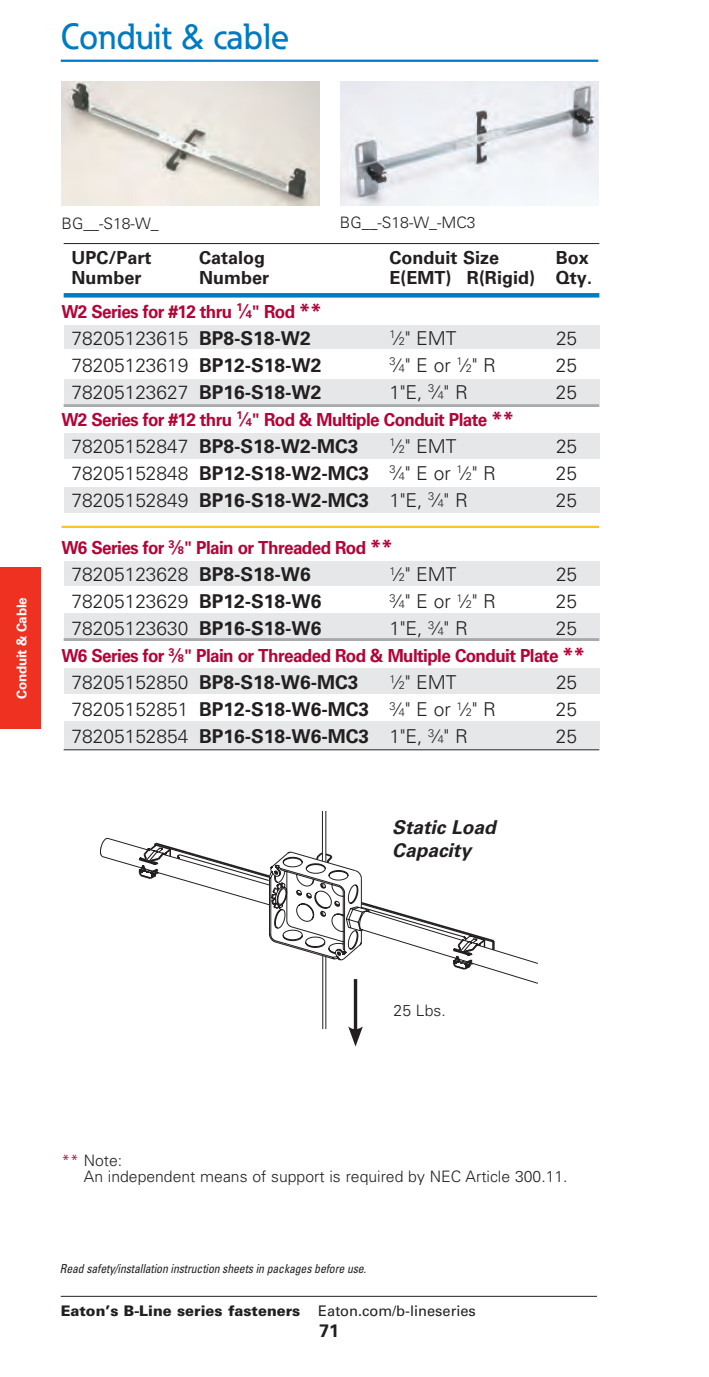
<style>
.page{position:relative;width:709px;height:1377px;background:#fff}
.page>*{position:absolute;margin:0;border:0;box-sizing:border-box;transform-origin:0 0}
.t1{font:500 36px "Eaton";color:#007ac2}
.t2{font:300 19.12px "Univers LT Std";color:#231f20}
.t3{font:700 19.12px "Univers LT Std";color:#231f20}
.t4{font:italic 700 19.12px/22.9px "Univers LT Std";color:#231f20}
.t5{font:700 18px "Univers LT Std";letter-spacing:-.035em;color:#b30437;scale:.95 1}
.t6{font:700 18px "Univers LT Std";color:#231f20}
.Captions_7_7_5_FL{font:300 15.75px/16.9px "Univers LT Std";color:#231f20}
.t7{font:900 14.62px "Univers LT Std";color:#231f20}
.t8{font:700 condensed 13.5px "Univers LT Std";letter-spacing:-.025em;color:#fff}
.t9{font:italic condensed 12.38px "Univers LT Std";letter-spacing:-.01em;color:#231f20;scale:.95 1}
.s1{font-size:19.12px}
.s2{font-size:11.03px}
.s3{font-size:20.25px}
.s4{font-weight:700}
.s5{font-weight:300}
.s6{color:#b30437}
.s7{font-weight:400}
</style>
<div class="page">
<hr style="left:61px;top:60px;width:537px;height:2px;background:#007ac2">
<hr style="left:61px;top:1296px;width:536px;height:1px;background:#231f20">
<div style="left:0;top:567px;width:40px;height:162px;background:#ef3122"></div>
<img style="left:62px;top:81px;width:257px;height:124px">
<img style="left:341px;top:81px;width:258px;height:124px">
<svg style="left:323px;top:950px;width:215px;height:34px"></svg>
<hr style="left:325px;top:812px;width:1px;height:50px;background:#231f20">
<hr style="left:322px;top:812px;width:1px;height:49px;background:#231f20">
<hr style="left:322px;top:956px;width:1px;height:73px;background:#231f20">
<hr style="left:325px;top:956px;width:1px;height:73px;background:#231f20">
<svg style="left:100px;top:837px;width:396px;height:134px"></svg>
<hr style="left:354px;top:979px;width:3px;height:54px;background:#231f20">
<svg style="left:348px;top:1026px;width:15px;height:21px"></svg>
<div style="left:392px;top:820px;width:128px;height:48px;background:#fff"></div>
<hr style="left:61px;top:526px;width:538px;height:2px;background:#fec422">
<div style="left:64px;top:326px;width:535px;height:23px;background:#e6e7e9"></div>
<div style="left:64px;top:380px;width:535px;height:24px;background:#e6e7e9"></div>
<div style="left:64px;top:434px;width:535px;height:25px;background:#e6e7e9"></div>
<div style="left:64px;top:488px;width:535px;height:25px;background:#e6e7e9"></div>
<div style="left:64px;top:561px;width:535px;height:24px;background:#e6e7e9"></div>
<div style="left:64px;top:613px;width:535px;height:26px;background:#e6e7e9"></div>
<div style="left:64px;top:668px;width:535px;height:25px;background:#e6e7e9"></div>
<div style="left:64px;top:722px;width:535px;height:27px;background:#e6e7e9"></div>
<div style="left:64px;top:293px;width:535px;height:5px;background:#007ac2"></div>
<hr style="left:64px;top:243px;width:535px;height:1px;background:#231f20">
<hr style="left:64px;top:404px;width:535px;height:3px;background:#a8a9ad">
<hr style="left:64px;top:638px;width:535px;height:3px;background:#a8a9ad">
<hr style="left:64px;top:749px;width:535px;height:1px;background:#231f20">
<p class="t1" style="left:61px;top:14px;width:230px">Conduit &amp; cable</p>
<p class="t8" style="left:13px;top:690px;width:86px;rotate:-90deg">Conduit &amp; Cable</p>
<p class="Captions_7_7_5_FL" style="left:61px;top:215px;width:99px">BG__-S18-W_</p>
<p class="Captions_7_7_5_FL" style="left:340px;top:214px;width:137px">BG__-S18-W_-MC3</p>
<p class="t6" style="left:72px;top:247px;width:82px">UPC/Part</p>
<p class="t6" style="left:199px;top:247px;width:68px">Catalog</p>
<p class="t6" style="left:389px;top:247px;width:111px">Conduit Size</p>
<p class="t6" style="left:556px;top:247px;width:35px">Box</p>
<p class="t6" style="left:72px;top:267px;width:72px">Number</p>
<p class="t6" style="left:199px;top:267px;width:72px">Number</p>
<p class="t6" style="left:389px;top:267px;width:204px">E(EMT) R(Rigid) Qty.</p>
<p class="t5" style="left:61px;top:301px;width:275px">W2 Series for #12 thru <sup>1</sup><span class="s1">⁄</span><span class="s2">4</span>" Rod <span class="s3">**</span></p>
<p class="t2" style="left:72px;top:326px;width:241px">78205123615 <span class="s4">BP8-S18-W2</span></p>
<p class="t2" style="left:389px;top:326px;width:69px"><sup>1</sup>⁄<span class="s2">2</span>" EMT</p>
<p class="t2" style="left:556px;top:326px;width:23px">25</p>
<p class="t2" style="left:72px;top:353px;width:251px">78205123619 <span class="s4">BP12-S18-W2</span></p>
<p class="t2" style="left:389px;top:353px;width:108px"><sup>3</sup>⁄<span class="s2">4</span>" E or <sup>1</sup>⁄<span class="s2">2</span>" R</p>
<p class="t2" style="left:556px;top:353px;width:23px">25</p>
<p class="t2" style="left:72px;top:380px;width:251px">78205123627 <span class="s4">BP16-S18-W2</span></p>
<p class="t2" style="left:389px;top:380px;width:80px">1"E, <sup>3</sup>⁄<span class="s2">4</span>" R</p>
<p class="t2" style="left:556px;top:380px;width:23px">25</p>
<p class="t5" style="left:61px;top:409px;width:478px">W2 Series for #12 thru <sup>1</sup><span class="s1">⁄</span><span class="s2">4</span>" Rod &amp; Multiple Conduit Plate <span class="s3">**</span></p>
<p class="t3" style="left:72px;top:435px;width:288px"><span class="s5">78205152847</span> BP8-S18-W2-MC3</p>
<p class="t2" style="left:389px;top:434px;width:69px"><sup>1</sup>⁄<span class="s2">2</span>" EMT</p>
<p class="t2" style="left:556px;top:434px;width:23px">25</p>
<p class="t2" style="left:72px;top:461px;width:426px">78205152848 <span class="s4">BP12-S18-W2-MC3</span> <sup>3</sup>⁄<span class="s2">4</span>" E or <sup>1</sup>⁄<span class="s2">2</span>" R</p>
<p class="t2" style="left:556px;top:461px;width:23px">25</p>
<p class="t2" style="left:72px;top:488px;width:398px">78205152849 <span class="s4">BP16-S18-W2-MC3</span> 1"E, <sup>3</sup>⁄<span class="s2">4</span>" R</p>
<p class="t2" style="left:556px;top:488px;width:23px">25</p>
<p class="t5" style="left:61px;top:537px;width:350px">W6 Series for <sup>3</sup><span class="s1">⁄</span><span class="s2">8</span>" Plain or Threaded Rod <span class="s3">**</span></p>
<p class="t2" style="left:72px;top:563px;width:241px">78205123628 <span class="s4">BP8-S18-W6</span></p>
<p class="t2" style="left:389px;top:563px;width:69px"><sup>1</sup>⁄<span class="s2">2</span>" EMT</p>
<p class="t2" style="left:556px;top:563px;width:23px">25</p>
<p class="t2" style="left:72px;top:590px;width:251px">78205123629 <span class="s4">BP12-S18-W6</span></p>
<p class="t2" style="left:389px;top:590px;width:108px"><sup>3</sup>⁄<span class="s2">4</span>" E or <sup>1</sup>⁄<span class="s2">2</span>" R</p>
<p class="t2" style="left:556px;top:590px;width:23px">25</p>
<p class="t2" style="left:72px;top:617px;width:251px">78205123630 <span class="s4">BP16-S18-W6</span></p>
<p class="t2" style="left:389px;top:617px;width:80px">1"E, <sup>3</sup>⁄<span class="s2">4</span>" R</p>
<p class="t2" style="left:556px;top:617px;width:23px">25</p>
<p class="t5" style="left:61px;top:645px;width:553px">W6 Series for <sup>3</sup><span class="s1">⁄</span><span class="s2">8</span>" Plain or Threaded Rod &amp; Multiple Conduit Plate <span class="s3">**</span></p>
<p class="t3" style="left:72px;top:671px;width:288px"><span class="s5">78205152850</span> BP8-S18-W6-MC3</p>
<p class="t2" style="left:389px;top:671px;width:69px"><sup>1</sup>⁄<span class="s2">2</span>" EMT</p>
<p class="t2" style="left:556px;top:671px;width:23px">25</p>
<p class="t2" style="left:72px;top:698px;width:426px">78205152851 <span class="s4">BP12-S18-W6-MC3</span> <sup>3</sup>⁄<span class="s2">4</span>" E or <sup>1</sup>⁄<span class="s2">2</span>" R</p>
<p class="t2" style="left:556px;top:698px;width:23px">25</p>
<p class="t2" style="left:72px;top:725px;width:398px">78205152854 <span class="s4">BP16-S18-W6-MC3</span> 1"E, <sup>3</sup>⁄<span class="s2">4</span>" R</p>
<p class="t2" style="left:556px;top:725px;width:23px">25</p>
<p class="t4" style="left:392px;top:816px;width:105px">Static Load<br>Capacity</p>
<p class="Captions_7_7_5_FL" style="left:393px;top:1002px;width:54px">25 Lbs.</p>
<p class="Captions_7_7_5_FL" style="left:84px;top:1152px;width:485px;text-indent:-22px"><span class="s6">**</span> Note:<br>An independent means of support is required by NEC Article 300.11.</p>
<p class="t9" style="left:60px;top:1261px;width:324px">Read safety/installation instruction sheets in packages before use.</p>
<p class="t7" style="left:61px;top:1302px;width:417px">Eaton’s B-Line series fasteners <span class="s7">Eaton.com/b-lineseries</span></p>
<p class="t6" style="left:319px;top:1320px;width:22px">71</p>
</div>
